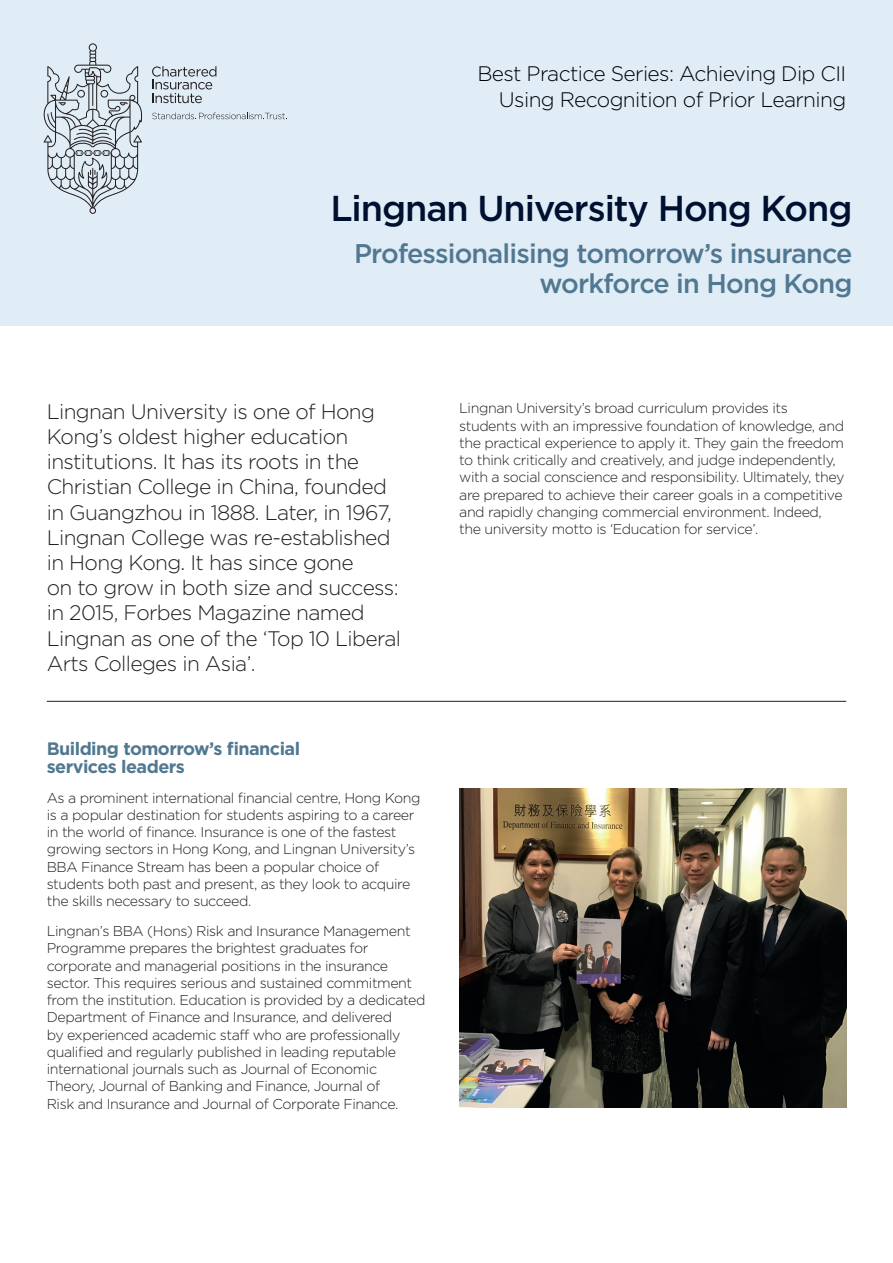
<style>
.page{position:relative;width:893px;height:1263px;background:#fff}
.page>*{position:absolute;margin:0;border:0;box-sizing:border-box;transform-origin:0 0}
.Heading{font:500 36px "Gotham";letter-spacing:-.03em;color:#001030}
.Sub_head_1{font:500 27px/30px "Gotham";letter-spacing:-.03em;color:#517891;text-align:right}
.t1{font:300 21px/25.2px "Gotham";letter-spacing:-.03em;color:#231f20}
.t2{font:300 21px/25.2px "Gotham";letter-spacing:-.03em;color:#000007;text-align:right}
.Sub_head_2{font:700 18px/17.2px "Gotham";letter-spacing:-.03em;color:#517891}
.t3{font:300 14.25px/17.2px "Gotham";letter-spacing:-.03em;color:#231f20}
</style>
<div class="page">
<div style="left:0;top:0;width:893px;height:325px;background:#e1edf6"></div>
<svg style="left:152px;top:66px;width:64px;height:37px"></svg>
<svg style="left:44px;top:43px;width:98px;height:171px"></svg>
<svg style="left:152px;top:112px;width:135px;height:7px"></svg>
<hr style="left:47px;top:701px;width:799px;height:1px;background:#231f20">
<img style="left:459px;top:789px;width:387px;height:319px">
<p class="t2" style="left:477px;top:61px;width:370px">Best Practice Series: Achieving Dip CII<br>Using Recognition of Prior Learning</p>
<p class="Heading" style="left:330px;top:186px;width:524px">Lingnan University Hong Kong</p>
<p class="Sub_head_1" style="left:354px;top:239px;width:500px">Professionalising tomorrow’s insurance workforce in Hong Kong</p>
<p class="t1" style="left:47px;top:398px;width:356px">Lingnan University is one of Hong Kong’s oldest higher education institutions. It has its roots in the Christian College in China, founded in Guangzhou in 1888. Later, in 1967, Lingnan College was re-established in Hong Kong. It has since gone<br>on to grow in both size and success: in 2015, Forbes Magazine named Lingnan as one of the ‘Top 10 Liberal Arts Colleges in Asia’.</p>
<p class="t3" style="left:459px;top:399px;width:387px">Lingnan University’s broad curriculum provides its students with an impressive foundation of knowledge, and the practical experience to apply it. They gain the freedom to think critically and creatively, and judge independently, with a social conscience and responsibility. Ultimately, they are prepared to achieve their career goals in a competitive and rapidly changing commercial environment. Indeed, the university motto is ‘Education for service’.</p>
<p class="Sub_head_2" style="left:47px;top:740px;width:255px">Building tomorrow’s financial services leaders</p>
<p class="t3" style="left:47px;top:789px;width:375px">As a prominent international financial centre, Hong Kong is a popular destination for students aspiring to a career in the world of finance. Insurance is one of the fastest growing sectors in Hong Kong, and Lingnan University’s BBA Finance Stream has been a popular choice of students both past and present, as they look to acquire the skills necessary to succeed.</p>
<p class="t3" style="left:47px;top:922px;width:380px">Lingnan’s BBA (Hons) Risk and Insurance Management Programme prepares the brightest graduates for corporate and managerial positions in the insurance sector. This requires serious and sustained commitment from the institution. Education is provided by a dedicated Department of Finance and Insurance, and delivered<br>by experienced academic staff who are professionally qualified and regularly published in leading reputable international journals such as Journal of Economic Theory, Journal of Banking and Finance, Journal of<br>Risk and Insurance and Journal of Corporate Finance.</p>
</div>
